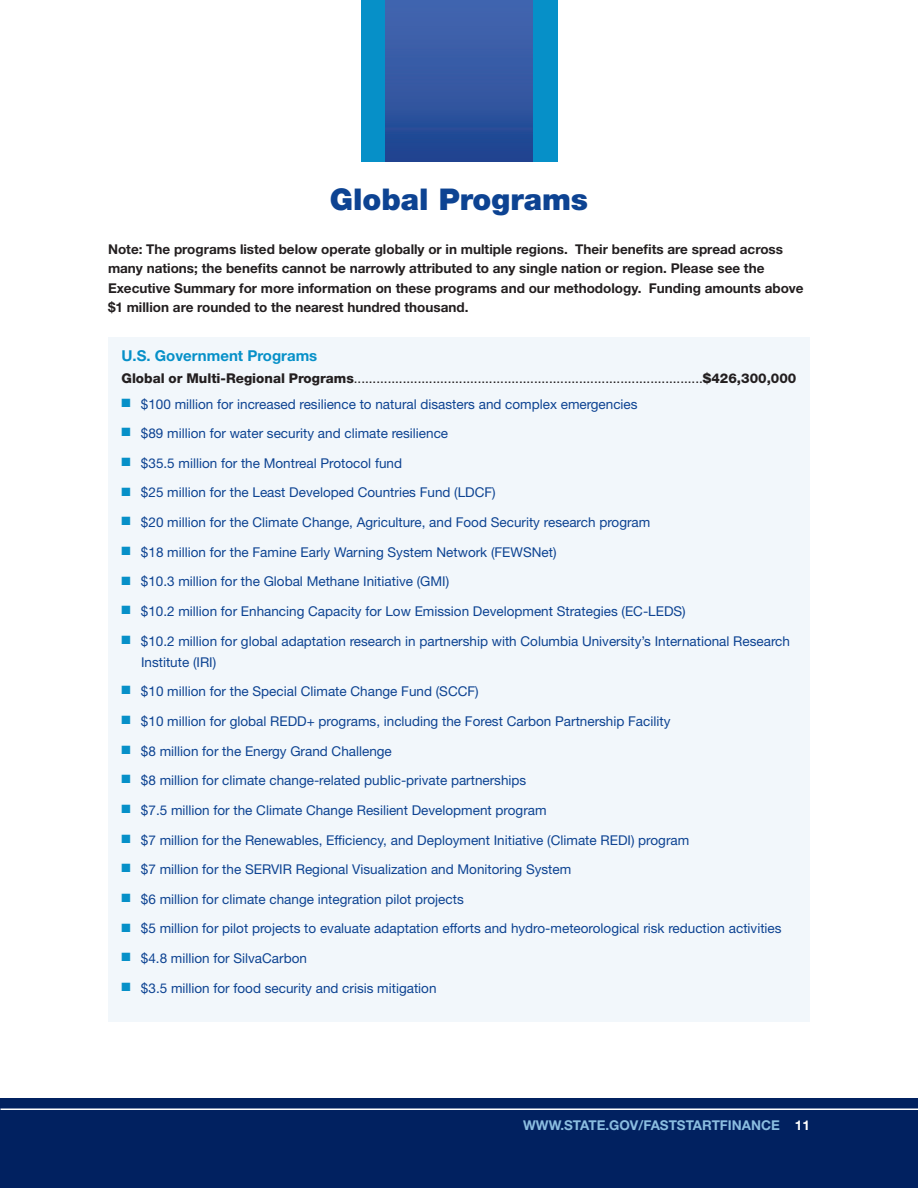
<style>
.page{position:relative;width:918px;height:1188px;background:#fff}
.page>*{position:absolute;margin:0;border:0;box-sizing:border-box;transform-origin:0 0}
.Country_name{font:900 30px "Helvetica Neue LT Std";color:#0d4392}
.Blue_Table_head{font:700 15px "Helvetica Neue LT Std";color:#0690c8}
.Box_text{font:13.5px/21px "Helvetica Neue LT Std";color:#0d4392}
.Intro_text{font:700 13.5px/19.5px "Helvetica Neue LT Std";color:#231f20}
.Table_bold{font:13.5px "Helvetica Neue LT Std";color:#231f20}
.page_numbers{font:700 13.5px "Helvetica Neue LT Std";color:#8bbde0}
.s1{font-weight:800}
.s2{color:#fff}
</style>
<div class="page">
<div style="left:1px;top:1098px;width:917px;height:90px;background:#012160"></div>
<hr style="left:1px;top:1108px;width:917px;height:2px;background:#fff">
<div style="left:361px;top:0;width:196px;height:162px;background:#0690c8"></div>
<img style="left:386px;top:0;width:146px;height:162px">
<div style="left:108px;top:337px;width:702px;height:685px;background:#f2f7fb"></div>
<p class="Country_name" style="left:330px;top:182px;width:260px">Global Programs</p>
<p class="Intro_text" style="left:108px;top:239px;width:697px">Note: The programs listed below operate globally or in multiple regions. Their benefits are spread across many nations; the benefits cannot be narrowly attributed to any single nation or region. Please see the Executive Summary for more information on these programs and our methodology. Funding amounts above $1 million are rounded to the nearest hundred thousand.</p>
<p class="Blue_Table_head" style="left:122px;top:346px;width:197px">U.S. Government Programs</p>
<p class="Table_bold" style="left:122px;top:370px;width:677px"><span class="s1">Global or Multi-Regional Programs</span>.............................................................................................<span class="s1">$426,300,000</span></p>
<p class="Box_text" style="left:141px;top:393px;width:498px">$100 million for increased resilience to natural disasters and complex emergencies</p>
<p class="Box_text" style="left:141px;top:423px;width:309px">$89 million for water security and climate resilience</p>
<p class="Box_text" style="left:141px;top:452px;width:263px">$35.5 million for the Montreal Protocol fund</p>
<p class="Box_text" style="left:141px;top:482px;width:356px">$25 million for the Least Developed Countries Fund (LDCF)</p>
<p class="Box_text" style="left:141px;top:512px;width:511px">$20 million for the Climate Change, Agriculture, and Food Security research program</p>
<p class="Box_text" style="left:141px;top:541px;width:417px">$18 million for the Famine Early Warning System Network (FEWSNet)</p>
<p class="Box_text" style="left:141px;top:571px;width:310px">$10.3 million for the Global Methane Initiative (GMI)</p>
<p class="Box_text" style="left:141px;top:601px;width:546px">$10.2 million for Enhancing Capacity for Low Emission Development Strategies (EC-LEDS)</p>
<p class="Box_text" style="left:141px;top:630px;width:651px">$10.2 million for global adaptation research in partnership with Columbia University’s International Research<br>Institute (IRI)</p>
<p class="Box_text" style="left:141px;top:681px;width:339px">$10 million for the Special Climate Change Fund (SCCF)</p>
<p class="Box_text" style="left:141px;top:710px;width:531px">$10 million for global REDD+ programs, including the Forest Carbon Partnership Facility</p>
<p class="Box_text" style="left:141px;top:740px;width:252px">$8 million for the Energy Grand Challenge</p>
<p class="Box_text" style="left:141px;top:770px;width:387px">$8 million for climate change-related public-private partnerships</p>
<p class="Box_text" style="left:141px;top:799px;width:407px">$7.5 million for the Climate Change Resilient Development program</p>
<p class="Box_text" style="left:141px;top:829px;width:550px">$7 million for the Renewables, Efficiency, and Deployment Initiative (Climate REDI) program</p>
<p class="Box_text" style="left:141px;top:859px;width:432px">$7 million for the SERVIR Regional Visualization and Monitoring System</p>
<p class="Box_text" style="left:141px;top:888px;width:324px">$6 million for climate change integration pilot projects</p>
<p class="Box_text" style="left:141px;top:918px;width:642px">$5 million for pilot projects to evaluate adaptation efforts and hydro-meteorological risk reduction activities</p>
<p class="Box_text" style="left:141px;top:948px;width:168px">$4.8 million for SilvaCarbon</p>
<p class="Box_text" style="left:141px;top:977px;width:297px">$3.5 million for food security and crisis mitigation</p>
<p class="page_numbers" style="left:523px;top:1117px;width:288px">WWW.STATE.GOV/FASTSTARTFINANCE <span class="s2">11</span></p>
</div>
